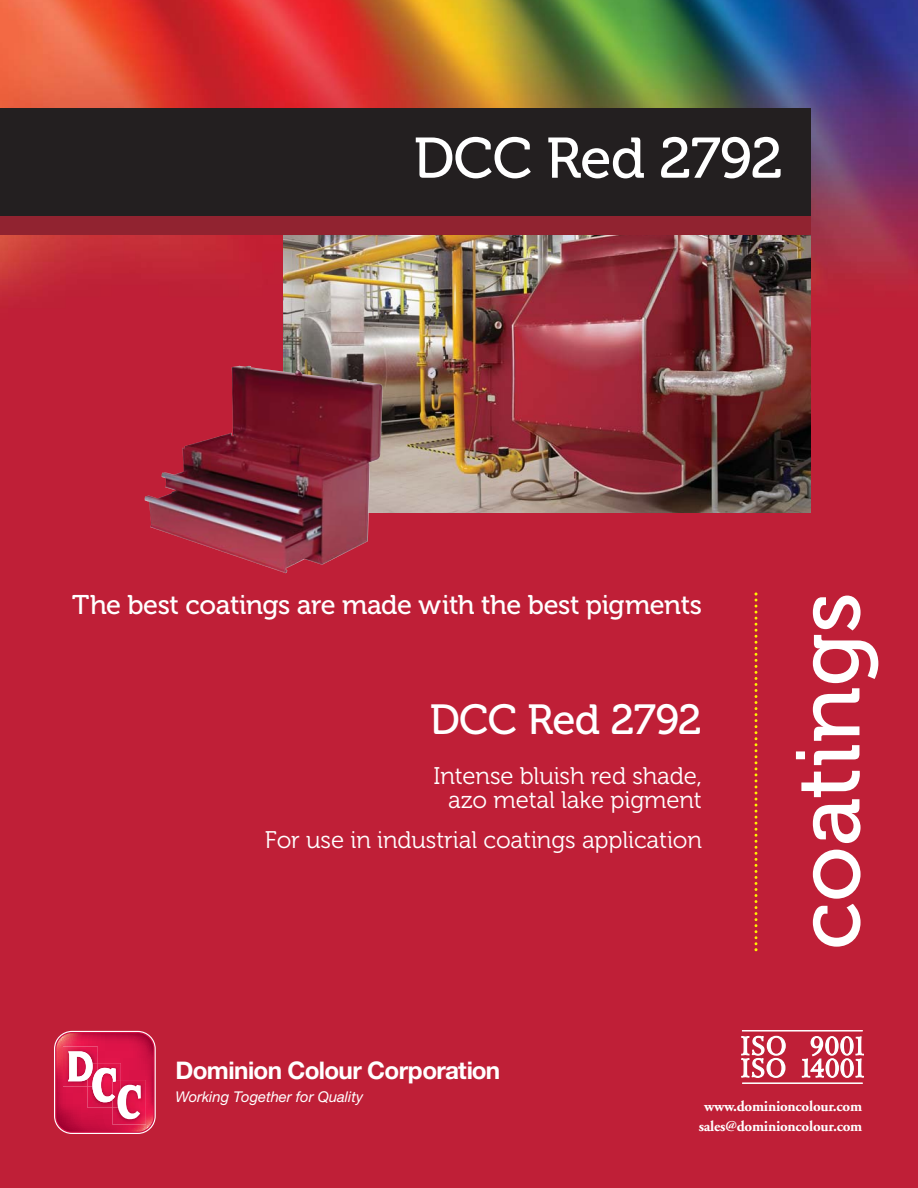
<style>
.page{position:relative;width:918px;height:1188px;background:#fff}
.page>*{position:absolute;margin:0;border:0;box-sizing:border-box;transform-origin:0 0}
.t1{font:90px "Museo 500";color:#fff}
.t2{font:57px "Museo 500";letter-spacing:-.015em;color:#fff}
.t3{font:42px "Museo 500";letter-spacing:-.015em;color:#fff}
.t4{font:27px "Museo 500";letter-spacing:-.015em;color:#fff}
.t5{font:700 24.3px "Helvetica Neue";letter-spacing:-.025em;color:#fff}
.t6{font:24px/24px "Museo 300";letter-spacing:-.005em;color:#fff;text-align:right}
.t7{font:700 15px/19.5px "Adobe Garamond";letter-spacing:-.015em;color:#fff;text-align:center}
.t8{font:italic 14.85px "Helvetica Neue";color:#fff}
</style>
<div class="page">
<img style="left:0;top:0;width:918px;height:1188px">
<svg style="left:54px;top:1031px;width:102px;height:103px;background:#db3e66"></svg>
<svg style="left:741px;top:1035px;width:123px;height:44px"></svg>
<hr style="left:742px;top:1030px;width:121px;height:1px;background:#fff">
<hr style="left:742px;top:1083px;width:121px;height:1px;background:#fff">
<svg style="left:754px;top:592px;width:4px;height:359px"></svg>
<img style="left:284px;top:235px;width:526px;height:278px">
<img style="left:144px;top:366px;width:239px;height:207px">
<div style="left:0;top:108px;width:810px;height:108px;background:#231f20"></div>
<div style="left:0;top:216px;width:810px;height:19px;background:#912330"></div>
<h2 class="t2" style="left:414px;top:138px;width:371px">DCC Red 2792</h2>
<p class="t4" style="left:72px;top:595px;width:631px">The best coatings are made with the best pigments</p>
<h3 class="t3" style="left:430px;top:704px;width:274px">DCC Red 2792</h3>
<p class="t6" style="left:433px;top:766px;width:270px">Intense bluish red shade, azo metal lake pigment</p>
<p class="t6" style="left:265px;top:830px;width:439px">For use in industrial coatings application</p>
<h1 class="t1" style="left:796px;top:950px;width:359px;rotate:-90deg">coatings</h1>
<p class="t5" style="left:176px;top:1055px;width:326px">Dominion Colour Corporation</p>
<p class="t8" style="left:176px;top:1089px;width:189px">Working Together for Quality</p>
<p class="t7" style="left:699px;top:1098px;width:165px">www.dominioncolour.com sales@dominioncolour.com</p>
</div>
